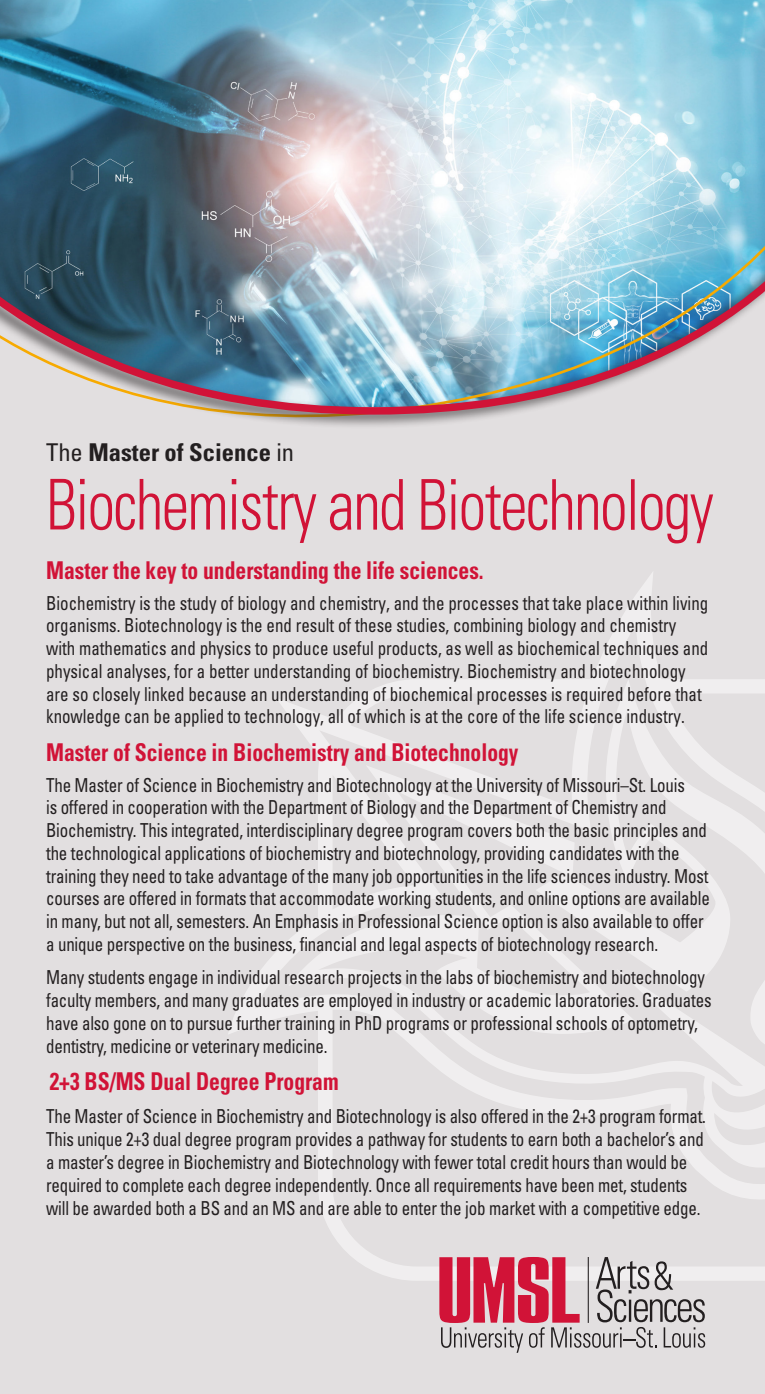
<style>
.page{position:relative;width:765px;height:1394px;background:#fff}
.page>*{position:absolute;margin:0;border:0;box-sizing:border-box;transform-origin:0 0}
.t1{font:300 condensed 70px "Univers LT Std";letter-spacing:-.025em;color:#d11337;scale:.88 1}
.t2{font:700 condensed 24.5px "Univers LT Std";color:#d11337;scale:.88 1}
.t3{font:700 condensed 24.5px "Univers LT Std";color:#231f20}
.Body_copy_front{font:condensed 19.25px/22.8px "Univers LT Std";letter-spacing:-.01em;color:#231f20;scale:.88 1}
.s1{font-weight:400}
</style>
<div class="page">
<div style="left:0;top:0;width:764px;height:1393px;background:#e2dfe0"></div>
<img style="left:0;top:0;width:764px;height:76px">
<svg style="left:228px;top:572px;width:536px;height:708px"></svg>
<img style="left:0;top:76px;width:764px;height:63px">
<div style="left:0;top:142px;width:764px;height:287px;background:#231f20;opacity:.75"></div>
<img style="left:0;top:139px;width:764px;height:279px">
<svg style="left:439px;top:1256px;width:265px;height:96px"></svg>
<p class="t3" style="left:46px;top:437px;width:249px"><span class="s1">The</span> Master of Science <span class="s1">in</span></p>
<p class="t1" style="left:46px;top:463px;width:759px">Biochemistry and Biotechnology</p>
<p class="t2" style="left:46px;top:555px;width:498px">Master the key to understanding the life sciences.</p>
<p class="Body_copy_front" style="left:46px;top:591px;width:753px">Biochemistry is the study of biology and chemistry, and the processes that take place within living organisms. Biotechnology is the end result of these studies, combining biology and chemistry with mathematics and physics to produce useful products, as well as biochemical techniques and physical analyses, for a better understanding of biochemistry. Biochemistry and biotechnology are so closely linked because an understanding of biochemical processes is required before that knowledge can be applied to technology, all of which is at the core of the life science industry.</p>
<p class="t2" style="left:46px;top:737px;width:538px">Master of Science in Biochemistry and Biotechnology</p>
<p class="Body_copy_front" style="left:46px;top:773px;width:755px">The Master of Science in Biochemistry and Biotechnology at the University of Missouri–St. Louis<br>is offered in cooperation with the Department of Biology and the Department of Chemistry and Biochemistry. This integrated, interdisciplinary degree program covers both the basic principles and the technological applications of biochemistry and biotechnology, providing candidates with the training they need to take advantage of the many job opportunities in the life sciences industry. Most courses are offered in formats that accommodate working students, and online options are available in many, but not all, semesters. An Emphasis in Professional Science option is also available to offer a unique perspective on the business, financial and legal aspects of biotechnology research.</p>
<p class="Body_copy_front" style="left:46px;top:965px;width:757px">Many students engage in individual research projects in the labs of biochemistry and biotechnology faculty members, and many graduates are employed in industry or academic laboratories. Graduates have also gone on to pursue further training in PhD programs or professional schools of optometry, dentistry, medicine or veterinary medicine.</p>
<p class="t2" style="left:50px;top:1066px;width:329px">2+3 BS/MS Dual Degree Program</p>
<p class="Body_copy_front" style="left:46px;top:1104px;width:750px">The Master of Science in Biochemistry and Biotechnology is also offered in the 2+3 program format.<br>This unique 2+3 dual degree program provides a pathway for students to earn both a bachelor’s and a master’s degree in Biochemistry and Biotechnology with fewer total credit hours than would be required to complete each degree independently. Once all requirements have been met, students will be awarded both a BS and an MS and are able to enter the job market with a competitive edge.</p>
</div>
